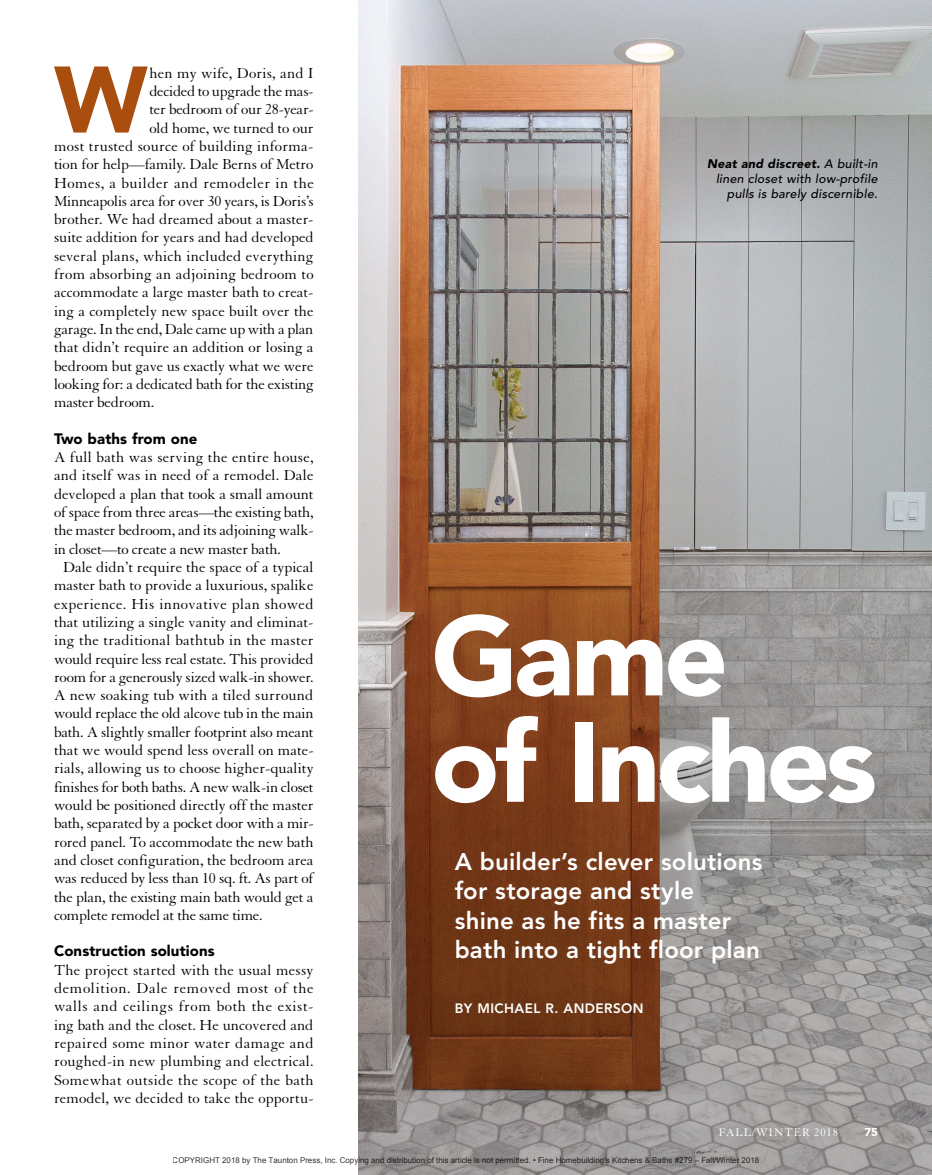
<style>
.page{position:relative;width:932px;height:1175px;background:#fff}
.page>*{position:absolute;margin:0;border:0;box-sizing:border-box;transform-origin:0 0}
.t1{font:900 111.75px/106.4px "Avenir LT Std";letter-spacing:-.035em;color:#fff}
.t2{font:900 93.3px "Avenir LT Std";color:#aa4e10}
.t3{font:800 24px/29.1px "Avenir LT Std";letter-spacing:.01em;color:#fff}
.t4{font:15.75px/18.3px "Granjon LT Std";letter-spacing:-.005em;color:#000;text-align:justify}
.t5{font:15.75px "Granjon LT Std";letter-spacing:.015em;color:#000}
.t6{font:15.75px "Granjon LT Std";letter-spacing:.025em;color:#000}
.t7{font:15.75px "Granjon LT Std";letter-spacing:.03em;color:#000}
.t8{font:900 15px "Avenir LT Std";letter-spacing:.005em;color:#000}
.t9{font:800 13.5px "Avenir LT Std";letter-spacing:.03em;color:#fff}
.t10{font:italic 500 12.3px/14.7px "Avenir LT Std";letter-spacing:.02em;color:#000;text-align:right}
.t11{font:12px "Granjon LT Std";letter-spacing:.07em;color:#fff}
.t12{font:900 11.25px "Avenir LT Std";color:#fff}
.t13{font:7.95px "Arial";color:rgb(0 0 0/.8)}
.s1{font-weight:900}
</style>
<div class="page">
<img style="left:358px;top:0;width:574px;height:1174px">
<p class="t2" style="left:54px;top:44px;width:95px">W</p>
<p class="t5" style="left:149px;top:64px;width:166px">hen my wife, Doris, and I</p>
<p class="t4" style="left:149px;top:82px;width:166px">decided to upgrade the mas-</p>
<p class="t4" style="left:149px;top:101px;width:166px">ter bedroom of our 28-year-</p>
<p class="t4" style="left:149px;top:119px;width:166px">old home, we turned to our</p>
<p class="t5" style="left:54px;top:138px;width:261px">most trusted source of building informa-</p>
<p class="t4" style="left:54px;top:155px;width:261px">tion for help—family. Dale Berns of Metro</p>
<p class="t7" style="left:54px;top:174px;width:261px">Homes, a builder and remodeler in the</p>
<p class="t4" style="left:54px;top:192px;width:261px">Minneapolis area for over 30 years, is Doris’s</p>
<p class="t4" style="left:54px;top:210px;width:261px">brother. We had dreamed about a master-</p>
<p class="t4" style="left:54px;top:229px;width:261px">suite addition for years and had developed</p>
<p class="t5" style="left:54px;top:247px;width:261px">several plans, which included everything</p>
<p class="t5" style="left:54px;top:266px;width:261px">from absorbing an adjoining bedroom to</p>
<p class="t4" style="left:54px;top:284px;width:261px">accommodate a large master bath to creat-</p>
<p class="t4" style="left:54px;top:302px;width:261px">ing a completely new space built over the</p>
<p class="t4" style="left:54px;top:320px;width:261px">garage. In the end, Dale came up with a plan</p>
<p class="t4" style="left:54px;top:338px;width:261px">that didn’t require an addition or losing a</p>
<p class="t4" style="left:54px;top:357px;width:261px">bedroom but gave us exactly what we were</p>
<p class="t4" style="left:54px;top:375px;width:261px">looking for: a dedicated bath for the existing</p>
<p class="t4" style="left:54px;top:393px;width:102px">master bedroom.</p>
<p class="t8" style="left:54px;top:429px;width:145px">Two baths from one</p>
<p class="t5" style="left:54px;top:449px;width:261px">A full bath was serving the entire house,</p>
<p class="t4" style="left:54px;top:467px;width:261px">and itself was in need of a remodel. Dale</p>
<p class="t4" style="left:54px;top:485px;width:261px">developed a plan that took a small amount</p>
<p class="t4" style="left:54px;top:503px;width:261px">of space from three areas—the existing bath,</p>
<p class="t4" style="left:54px;top:521px;width:261px">the master bedroom, and its adjoining walk-</p>
<p class="t4" style="left:54px;top:540px;width:228px">in closet—to create a new master bath.</p>
<p class="t4" style="left:63px;top:558px;width:252px">Dale didn’t require the space of a typical</p>
<p class="t4" style="left:54px;top:576px;width:261px">master bath to provide a luxurious, spalike</p>
<p class="t6" style="left:54px;top:595px;width:261px">experience. His innovative plan showed</p>
<p class="t4" style="left:54px;top:613px;width:261px">that utilizing a single vanity and eliminat-</p>
<p class="t5" style="left:54px;top:632px;width:261px">ing the traditional bathtub in the master</p>
<p class="t4" style="left:54px;top:650px;width:261px">would require less real estate. This provided</p>
<p class="t4" style="left:54px;top:668px;width:261px">room for a generously sized walk-in shower.</p>
<p class="t4" style="left:54px;top:686px;width:261px">A new soaking tub with a tiled surround</p>
<p class="t4" style="left:54px;top:704px;width:261px">would replace the old alcove tub in the main</p>
<p class="t4" style="left:54px;top:723px;width:261px">bath. A slightly smaller footprint also meant</p>
<p class="t4" style="left:54px;top:741px;width:261px">that we would spend less overall on mate-</p>
<p class="t4" style="left:54px;top:759px;width:261px">rials, allowing us to choose higher-quality</p>
<p class="t4" style="left:54px;top:778px;width:261px">finishes for both baths. A new walk-in closet</p>
<p class="t4" style="left:54px;top:796px;width:261px">would be positioned directly off the master</p>
<p class="t4" style="left:54px;top:814px;width:261px">bath, separated by a pocket door with a mir-</p>
<p class="t4" style="left:54px;top:833px;width:261px">rored panel. To accommodate the new bath</p>
<p class="t4" style="left:54px;top:851px;width:261px">and closet configuration, the bedroom area</p>
<p class="t4" style="left:54px;top:869px;width:261px">was reduced by less than 10 sq. ft. As part of</p>
<p class="t4" style="left:54px;top:888px;width:261px">the plan, the existing main bath would get a</p>
<p class="t4" style="left:54px;top:906px;width:210px">complete remodel at the same time.</p>
<p class="t8" style="left:54px;top:942px;width:162px">Construction solutions</p>
<p class="t4" style="left:54px;top:961px;width:261px">The project started with the usual messy demolition. Dale removed most of the walls and ceilings from both the exist&shy;ing bath and the closet. He uncovered and repaired some minor water damage and roughed-in new plumbing and electrical.<br>Somewhat outside the scope of the bath remodel, we decided to take the opportu-</p>
<p class="t10" style="left:707px;top:157px;width:172px"><span class="s1">Neat and discreet.</span> A built-in linen closet with low-profile pulls is barely discernible.</p>
<p class="t1" style="left:431px;top:603px;width:447px">Game<br>of Inches</p>
<p class="t3" style="left:454px;top:847px;width:309px">A builder’s clever solutions for storage and style<br>shine as he fits a master bath into a tight floor plan</p>
<p class="t9" style="left:454px;top:1000px;width:190px">By Michael R. Anderson</p>
<p class="t11" style="left:718px;top:1126px;width:121px">Fall/winter 2018</p>
<p class="t12" style="left:864px;top:1125px;width:15px">75</p>
<p class="t13" style="left:173px;top:1154px;width:588px">COPYRIGHT 2018 by The Taunton Press, Inc. Copying and distribution of this article is not permitted. • Fine Homebuilding's Kitchens &amp; Baths #279 – Fall/Winter 2018</p>
</div>
